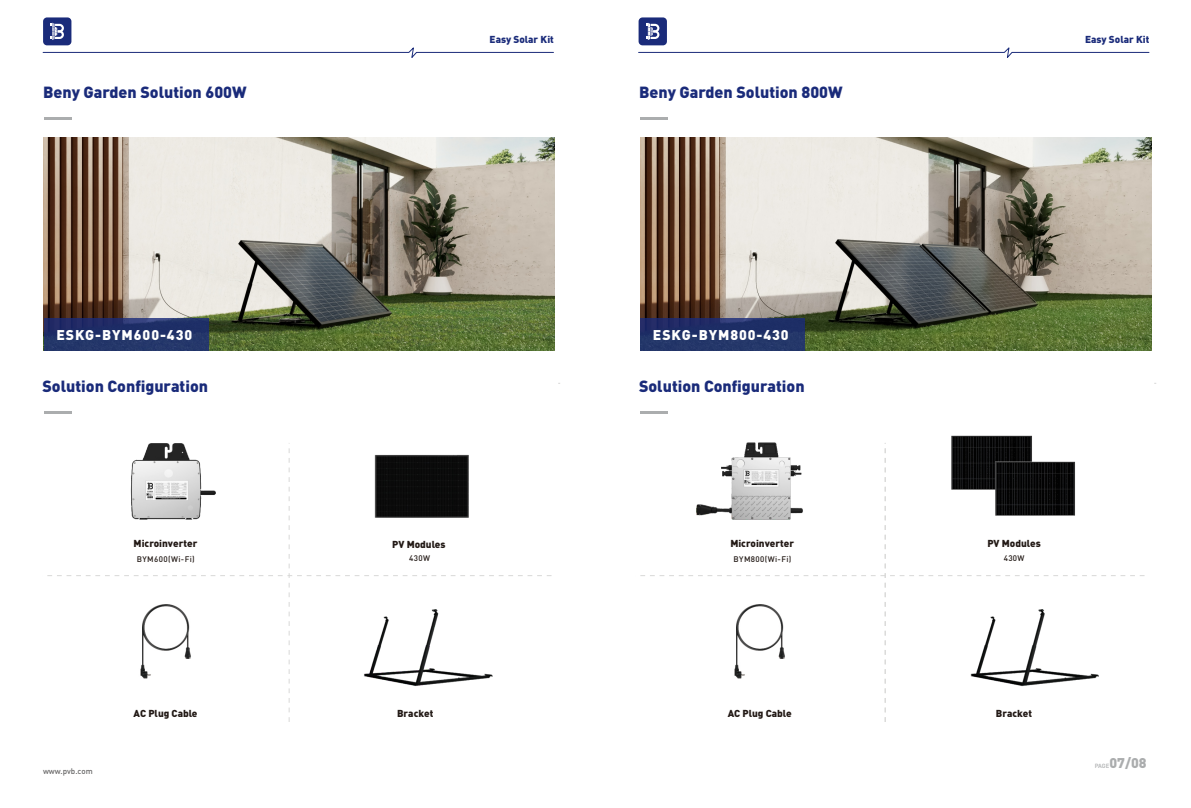
<style>
.page{position:relative;width:1191px;height:808px;background:#fff}
.page>*{position:absolute;margin:0;border:0;box-sizing:border-box;transform-origin:0 0}
.t1{font:900 16px "DIN Pro";color:#1a2b7a}
.t2{font:900 14px "DIN Pro";letter-spacing:.065em;color:#fff}
.t3{font:900 14px "DIN Pro";color:#abadae}
.t4{font:900 10px "DIN Pro";color:#221915}
.t5{font:900 10px "DIN Pro";color:#1a2b7a}
.t6{font:500 8px "DIN Pro";letter-spacing:.05em;color:#221915}
.t7{font:500 8px "DIN Pro";color:#686767}
.t8{font:500 6px "DIN Pro";color:#abadae}
</style>
<div class="page">
<svg style="left:42px;top:47px;width:512px;height:11px"></svg>
<div style="left:43px;top:17px;width:28px;height:28px;background:#1a2b7a;border-radius:4px"></div>
<svg style="left:51px;top:23px;width:13px;height:17px"></svg>
<img style="left:640px;top:137px;width:511px;height:213px">
<hr style="left:640px;top:117px;width:28px;height:3px;background:#abadae">
<hr style="left:640px;top:411px;width:28px;height:2px;background:#abadae">
<img style="left:951px;top:435px;width:81px;height:8px">
<svg style="left:640px;top:443px;width:504px;height:279px"></svg>
<img style="left:732px;top:604px;width:54px;height:74px">
<hr style="left:44px;top:117px;width:28px;height:3px;background:#abadae">
<svg style="left:47px;top:443px;width:504px;height:279px"></svg>
<img style="left:334px;top:586px;width:209px;height:117px">
<img style="left:44px;top:137px;width:511px;height:213px">
<hr style="left:44px;top:411px;width:28px;height:2px;background:#abadae">
<img style="left:123px;top:443px;width:92px;height:82px">
<svg style="left:638px;top:47px;width:511px;height:11px"></svg>
<div style="left:638px;top:17px;width:29px;height:28px;background:#1a2b7a;border-radius:4px"></div>
<svg style="left:646px;top:23px;width:13px;height:17px"></svg>
<div style="left:640px;top:318px;width:165px;height:32px;background:#223368"></div>
<div style="left:44px;top:318px;width:164px;height:32px;background:#223368"></div>
<img style="left:373px;top:452px;width:97px;height:67px">
<p class="t1" style="left:43px;top:86px;width:205px">Beny Garden Solution 600W</p>
<p class="t5" style="left:489px;top:35px;width:66px">Easy Solar Kit</p>
<p class="t1" style="left:639px;top:86px;width:205px">Beny Garden Solution 800W</p>
<p class="t2" style="left:56px;top:329px;width:137px">ESKG-BYM600-430</p>
<p class="t2" style="left:653px;top:329px;width:137px">ESKG-BYM800-430</p>
<p class="t1" style="left:42px;top:380px;width:167px">Solution Configuration</p>
<p class="t4" style="left:134px;top:540px;width:65px">Microinverter</p>
<p class="t6" style="left:137px;top:555px;width:59px">BYM600(Wi-Fi)</p>
<p class="t4" style="left:392px;top:540px;width:55px">PV Modules</p>
<p class="t6" style="left:409px;top:555px;width:22px">430W</p>
<p class="t7" style="left:43px;top:768px;width:51px">www.pvb.com</p>
<p class="t4" style="left:134px;top:709px;width:65px">AC Plug Cable</p>
<p class="t4" style="left:397px;top:709px;width:38px">Bracket</p>
<p class="t1" style="left:639px;top:380px;width:167px">Solution Configuration</p>
<p class="t4" style="left:730px;top:540px;width:65px">Microinverter</p>
<p class="t6" style="left:733px;top:555px;width:59px">BYM800(Wi-Fi)</p>
<p class="t4" style="left:727px;top:709px;width:65px">AC Plug Cable</p>
<p class="t5" style="left:1085px;top:36px;width:66px">Easy Solar Kit</p>
<p class="t4" style="left:987px;top:540px;width:55px">PV Modules</p>
<p class="t6" style="left:1003px;top:555px;width:22px">430W</p>
<p class="t4" style="left:996px;top:709px;width:38px">Bracket</p>
<p class="t8" style="left:1094px;top:764px;width:16px">PAGE</p>
<p class="t3" style="left:1109px;top:757px;width:39px">07/08</p>
</div>
